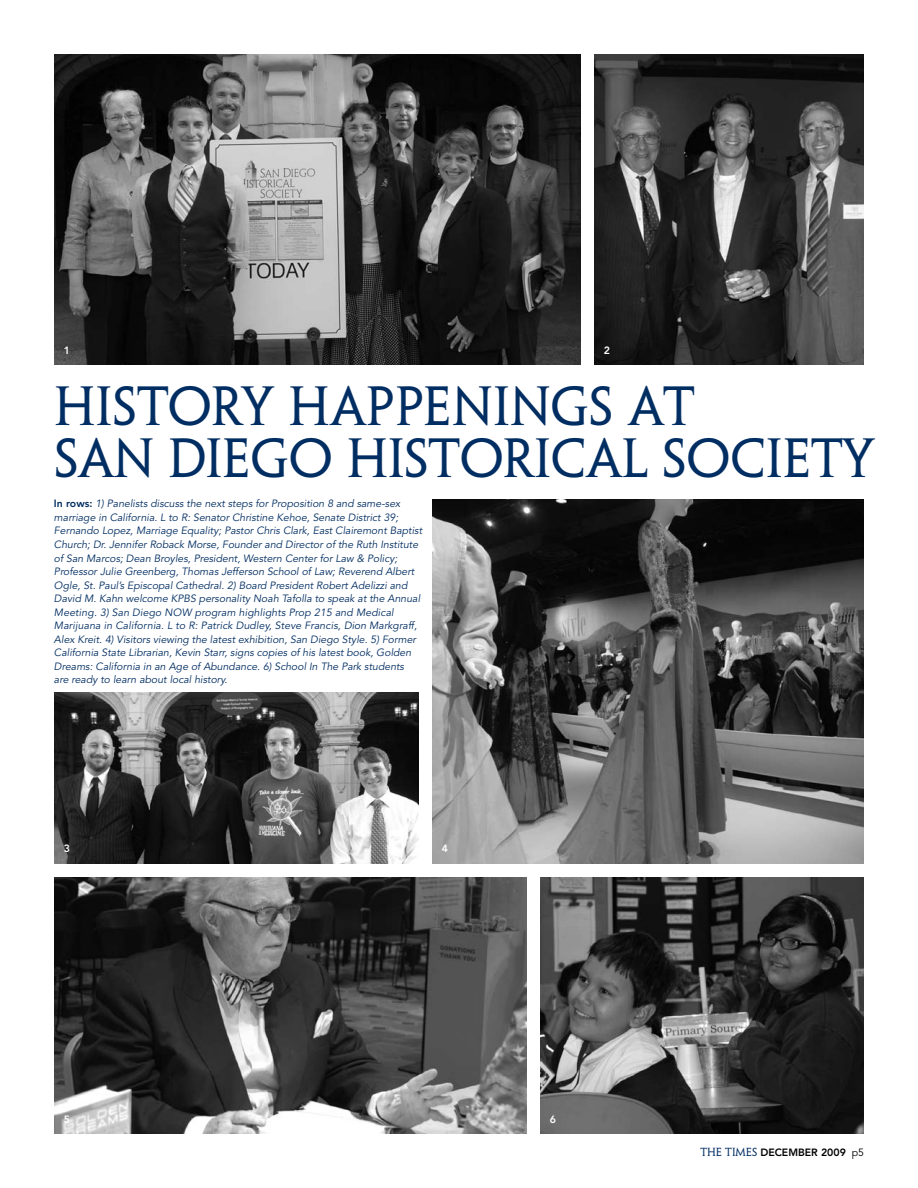
<style>
.page{position:relative;width:918px;height:1188px;background:#fff}
.page>*{position:absolute;margin:0;border:0;box-sizing:border-box;transform-origin:0 0}
.t1{font:49.5px/52.5px "Penumbra MM 365 1000";letter-spacing:-.01em;color:#002d62}
.t2{font:italic 10.5px/13.5px "Avenir";color:#002d62}
.t3{font:800 10.5px "Avenir";color:#000}
.t4{font:800 10.5px "Avenir";color:#fff}
.s1{font-weight:800;font-style:normal}
.s2{font-family:"Penumbra MM 365 1000";font-weight:400;color:#002d62}
.s3{font-weight:400}
</style>
<div class="page">
<img style="left:432px;top:500px;width:432px;height:364px">
<img style="left:54px;top:54px;width:526px;height:310px">
<img style="left:594px;top:54px;width:270px;height:310px">
<img style="left:54px;top:878px;width:472px;height:256px">
<img style="left:540px;top:878px;width:324px;height:256px">
<img style="left:54px;top:693px;width:364px;height:171px">
<p class="t4" style="left:64px;top:344px;width:8px">1</p>
<p class="t4" style="left:604px;top:344px;width:8px">2</p>
<h1 class="t1" style="left:54px;top:380px;width:822px">HISTORY HAPPENINGS AT<br>SAN DIEGO HISTORICAL SOCIETY</h1>
<p class="t2" style="left:54px;top:497px;width:370px"><span class="s1">In rows:</span> 1) Panelists discuss the next steps for Proposition 8 and same-sex marriage in California. L to R: Senator Christine Kehoe, Senate District 39; Fernando Lopez, Marriage Equality; Pastor Chris Clark, East Clairemont Baptist Church; Dr. Jennifer Roback Morse, Founder and Director of the Ruth Institute of San Marcos; Dean Broyles, President, Western Center for Law &amp; Policy; Professor Julie Greenberg, Thomas Jefferson School of Law; Reverend Albert Ogle, St. Paul’s Episcopal Cathedral. 2) Board President Robert Adelizzi and David M. Kahn welcome KPBS personality Noah Tafolla to speak at the Annual Meeting. 3) San Diego NOW program highlights Prop 215 and Medical Marijuana in California. L to R: Patrick Dudley, Steve Francis, Dion Markgraff, Alex Kreit. 4) Visitors viewing the latest exhibition, San Diego Style. 5) Former California State Librarian, Kevin Starr, signs copies of his latest book, Golden Dreams: California in an Age of Abundance. 6) School In The Park students<br>are ready to learn about local history.</p>
<p class="t4" style="left:64px;top:843px;width:8px">3</p>
<p class="t4" style="left:442px;top:843px;width:8px">4</p>
<p class="t4" style="left:64px;top:1113px;width:8px">5</p>
<p class="t4" style="left:550px;top:1113px;width:8px">6</p>
<p class="t3" style="left:700px;top:1146px;width:165px"><span class="s2">THE TIMES</span> DECEMBER 2009 <span class="s3">p5</span></p>
</div>
